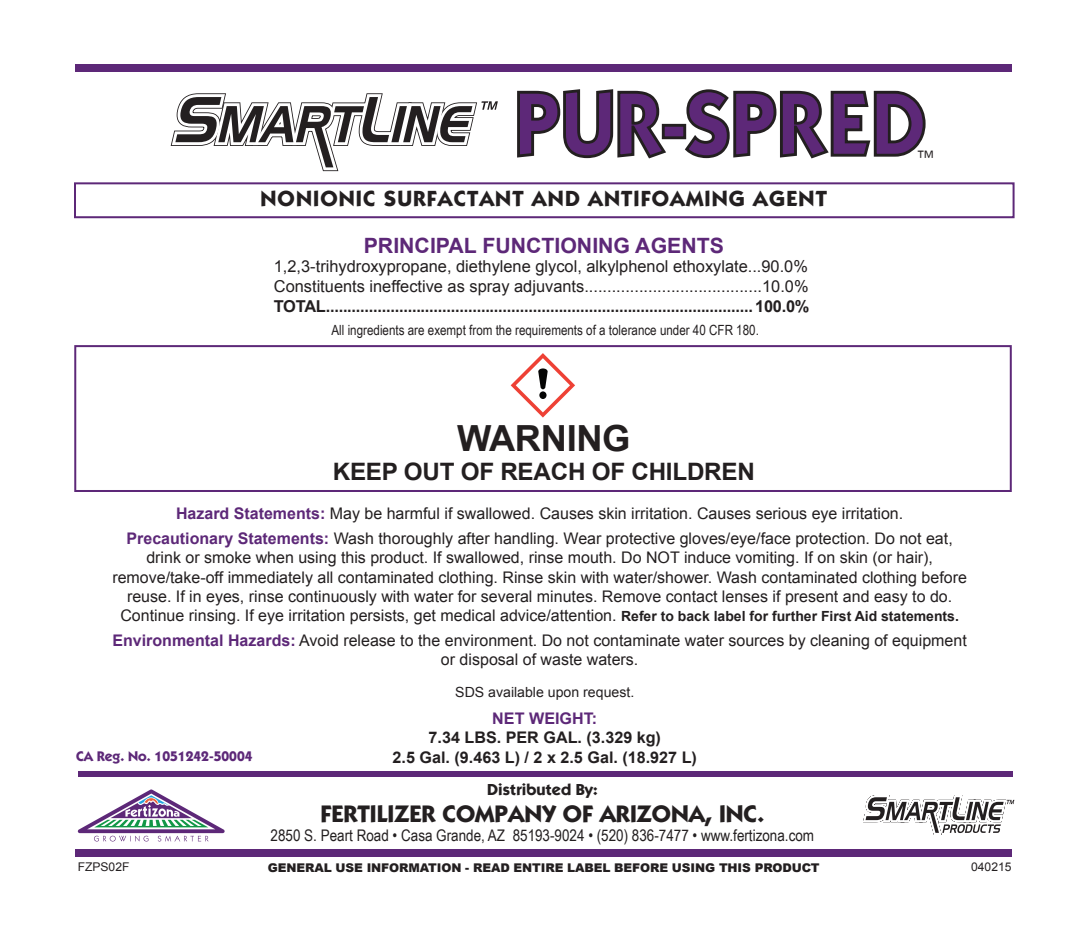
<style>
.page{position:relative;width:1080px;height:936px;background:#fff}
.page>*{position:absolute;margin:0;border:0;box-sizing:border-box;transform-origin:0 0}
.t1{font:700 91.8px "Itc Kabel";letter-spacing:.01em;color:#5d2878;scale:.9 1}
.t2{font:700 36px "Arial";letter-spacing:-.01em;color:#231f20}
.t3{font:700 24px "Itc Kabel";color:#231f20}
.t4{font:700 24px "Arial";letter-spacing:-.01em;color:#231f20}
.t5{font:700 22px "Itc Kabel";letter-spacing:.05em;color:#231f20}
.t6{font:700 21px "Arial";color:#5d2878}
.t7{font:18px "Itc Kabel";color:#231f20}
.t8{font:16.4px/19.6px "Arial";color:#231f20}
.t9{font:700 16.4px "Arial";letter-spacing:-.015em;color:#231f20}
.t10{font:16px/19.2px "Arial";color:#231f20;text-align:center}
.t11{font:16px "Arial Narrow";color:#231f20}
.t12{font:700 16px/19.2px "Arial";color:#231f20;text-align:center}
.t13{font:700 16px "Itc Kabel";color:#231f20}
.t14{font:700 16px "Arial";color:#5d2878}
.t15{font:14px "Arial Narrow";color:#231f20}
.t16{font:14px "Arial";color:#231f20}
.t17{font:700 14px "Itc Kabel";color:#5d2878}
.t18{font:900 12px "Arial";letter-spacing:-.01em;color:#231f20}
.t19{font:12px "Arial";color:#231f20}
.s1{font-weight:700;color:#5d2878}
.s2{font-weight:700;font-size:14px}
</style>
<div class="page">
<div style="left:74px;top:182px;width:941px;height:36px;border:2px solid #5d2878"></div>
<div style="left:74px;top:345px;width:938px;height:147px;border:2px solid #5d2878"></div>
<div style="left:75px;top:64px;width:937px;height:8px;background:#5d2878"></div>
<div style="left:75px;top:849px;width:937px;height:8px;background:#5d2878"></div>
<div style="left:78px;top:771px;width:935px;height:6px;background:#5d2878"></div>
<svg style="left:78px;top:789px;width:147px;height:53px"></svg>
<svg style="left:863px;top:795px;width:151px;height:40px"></svg>
<svg style="left:511px;top:353px;width:64px;height:65px"></svg>
<svg style="left:170px;top:93px;width:328px;height:79px"></svg>
<svg style="left:517px;top:89px;width:151px;height:70px"></svg>
<div style="left:662px;top:124px;width:24px;height:15px;border:3px solid #231f20"></div>
<svg style="left:683px;top:89px;width:243px;height:70px"></svg>
<h1 class="t1" style="left:514px;top:68px;width:459px">PUR-SPRED</h1>
<p class="t7" style="left:917px;top:146px;width:19px">™</p>
<h3 class="t5" style="left:260px;top:186px;width:568px">NONIONIC SURFACTANT AND ANTIFOAMING AGENT</h3>
<h3 class="t6" style="left:364px;top:231px;width:362px">PRINCIPAL FUNCTIONING AGENTS</h3>
<p class="t8" style="left:274px;top:257px;width:536px">1,2,3-trihydroxypropane, diethylene glycol, alkylphenol ethoxylate...90.0%<br>Constituents ineffective as spray adjuvants.......................................10.0%</p>
<p class="t9" style="left:274px;top:295px;width:537px">TOTAL...................................................................................................100.0%</p>
<p class="t15" style="left:332px;top:320px;width:429px">All ingredients are exempt from the requirements of a tolerance under 40 CFR 180.</p>
<h2 class="t2" style="left:457px;top:415px;width:175px">WARNING</h2>
<h3 class="t4" style="left:333px;top:456px;width:424px">KEEP OUT OF REACH OF CHILDREN</h3>
<p class="t10" style="left:127px;top:501px;width:828px;line-height:25.2px"><span class="s1">Hazard Statements:</span> May be harmful if swallowed. Causes skin irritation. Causes serious eye irritation.<br><span class="s1">Precautionary Statements:</span> Wash thoroughly after handling. Wear protective gloves/eye/face protection. Do not eat,</p>
<p class="t10" style="left:112px;top:548px;width:856px">drink or smoke when using this product. If swallowed, rinse mouth. Do NOT induce vomiting. If on skin (or hair), remove/take-off immediately all contaminated clothing. Rinse skin with water/shower. Wash contaminated clothing before reuse. If in eyes, rinse continuously with water for several minutes. Remove contact lenses if present and easy to do.<br>Continue rinsing. If eye irritation persists, get medical advice/attention. <span class="s2">Refer to back label for further First Aid statements.</span></p>
<p class="t10" style="left:113px;top:631px;width:856px"><span class="s1">Environmental Hazards:</span> Avoid release to the environment. Do not contaminate water sources by cleaning of equipment or disposal of waste waters.</p>
<p class="t17" style="left:76px;top:748px;width:178px">CA Reg. No. 1051242-50004</p>
<p class="t16" style="left:455px;top:683px;width:181px">SDS available upon request.</p>
<p class="t14" style="left:492px;top:708px;width:106px">NET WEIGHT:</p>
<p class="t12" style="left:393px;top:729px;width:306px">7.34 LBS. PER GAL. (3.329 kg)<br>2.5 Gal. (9.463 L) / 2 x 2.5 Gal. (18.927 L)</p>
<p class="t13" style="left:487px;top:780px;width:112px">Distributed By:</p>
<h3 class="t3" style="left:321px;top:799px;width:445px">FERTILIZER COMPANY OF ARIZONA, INC.</h3>
<p class="t11" style="left:271px;top:824px;width:545px">2850 S. Peart Road • Casa Grande, AZ 85193-9024 • (520) 836-7477 • www.fertizona.com</p>
<p class="t19" style="left:78px;top:859px;width:53px">FZPS02F</p>
<p class="t19" style="left:971px;top:858px;width:42px">040215</p>
<p class="t18" style="left:268px;top:859px;width:553px">GENERAL USE INFORMATION - READ ENTIRE LABEL BEFORE USING THIS PRODUCT</p>
</div>
